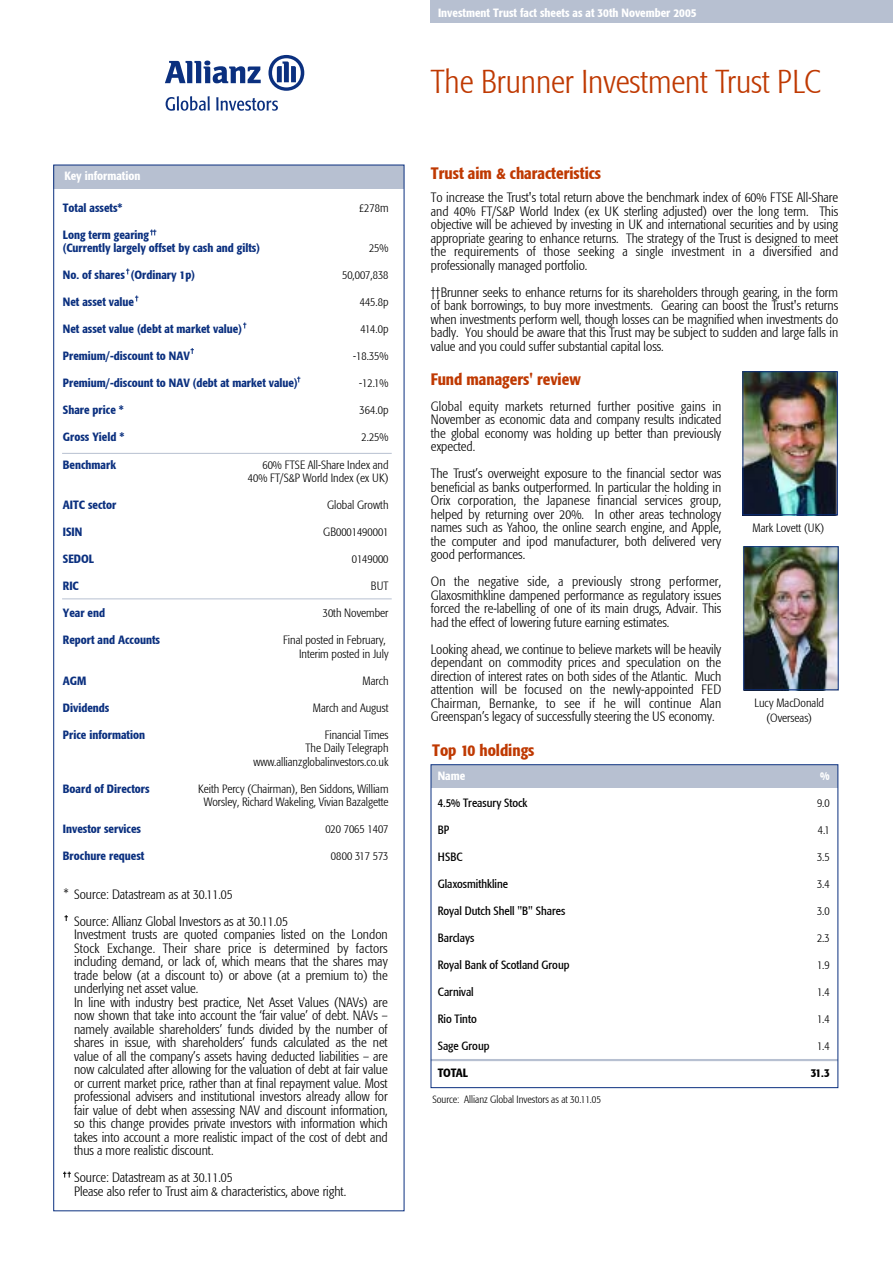
<style>
.page{position:relative;width:893px;height:1263px;background:#fff}
.page>*{position:absolute;margin:0;border:0;box-sizing:border-box;transform-origin:0 0}
.t1{font:300 33px "Formata Condensed";color:#bf3902}
.t2{font:500 16.5px "Formata Condensed";color:#bf3902}
.t3{font:300 13.5px/13.5px "Formata Condensed";color:#000;text-align:justify}
.t4{font:300 12px/13.5px "Formata Condensed";color:#000;text-align:right}
.t5{font:500 12px/13.5px "Formata Condensed";color:#0b307f}
.t6{font:12px "Formata Condensed";color:#000}
.t7{font:500 12px "Formata Condensed";color:#fff}
.t8{font:500 12px "Formata Condensed";letter-spacing:-.02em;color:#000}
.t9{font:300 10.5px "Formata Condensed";color:#000}
</style>
<div class="page">
<img style="left:744px;top:371px;width:95px;height:142px">
<div style="left:54px;top:165px;width:350px;height:24px;background:#b7c0d1"></div>
<div style="left:431px;top:0;width:462px;height:23px;background:#b7c0d1"></div>
<svg style="left:166px;top:96px;width:44px;height:15px"></svg>
<svg style="left:216px;top:97px;width:62px;height:14px"></svg>
<svg style="left:165px;top:61px;width:96px;height:22px"></svg>
<svg style="left:268px;top:55px;width:36px;height:36px"></svg>
<svg style="left:135px;top:295px;width:3px;height:6px"></svg>
<svg style="left:126px;top:268px;width:3px;height:6px"></svg>
<svg style="left:191px;top:348px;width:3px;height:6px"></svg>
<svg style="left:297px;top:376px;width:3px;height:6px"></svg>
<svg style="left:65px;top:915px;width:3px;height:6px"></svg>
<svg style="left:63px;top:1171px;width:8px;height:6px"></svg>
<hr style="left:62px;top:599px;width:330px;height:1px;background:#b7c0d1">
<hr style="left:62px;top:453px;width:330px;height:1px;background:#b7c0d1">
<svg style="left:150px;top:229px;width:6px;height:6px"></svg>
<svg style="left:243px;top:322px;width:3px;height:6px"></svg>
<hr style="left:431px;top:1059px;width:407px;height:2px;background:#b7c0d1">
<div style="left:431px;top:765px;width:407px;height:22px;background:#b7c0d1"></div>
<div style="left:431px;top:764px;width:407px;height:324px;border:1px solid #0b307f"></div>
<div style="left:742px;top:371px;width:96px;height:144px;border:1px solid #0b307f"></div>
<img style="left:743px;top:548px;width:96px;height:143px">
<div style="left:743px;top:546px;width:96px;height:144px;border:1px solid #0b307f"></div>
<p class="t7" style="left:64px;top:169px;width:78px">Key information</p>
<p class="t5" style="left:63px;top:201px;width:61px">Total assets*</p>
<p class="t5" style="left:63px;top:228px;width:198px">Long term gearing<br>(Currently largely offset by cash and gilts)</p>
<p class="t5" style="left:63px;top:268px;width:133px">No. of shares (Ordinary 1p)</p>
<p class="t5" style="left:63px;top:295px;width:73px">Net asset value</p>
<p class="t5" style="left:63px;top:322px;width:180px">Net asset value (debt at market value)</p>
<p class="t5" style="left:63px;top:349px;width:129px">Premium/-discount to NAV</p>
<p class="t5" style="left:63px;top:376px;width:236px">Premium/-discount to NAV (debt at market value)</p>
<p class="t5" style="left:63px;top:403px;width:62px">Share price *</p>
<p class="t5" style="left:63px;top:430px;width:63px">Gross Yield *</p>
<p class="t5" style="left:63px;top:457px;width:55px">Benchmark</p>
<p class="t5" style="left:63px;top:498px;width:55px">AITC sector</p>
<p class="t5" style="left:63px;top:525px;width:21px">ISIN</p>
<p class="t5" style="left:63px;top:552px;width:33px">SEDOL</p>
<p class="t5" style="left:63px;top:579px;width:18px">RIC</p>
<p class="t5" style="left:63px;top:606px;width:44px">Year end</p>
<p class="t5" style="left:63px;top:633px;width:99px">Report and Accounts</p>
<p class="t5" style="left:63px;top:673px;width:25px">AGM</p>
<p class="t5" style="left:63px;top:700px;width:48px">Dividends</p>
<p class="t5" style="left:63px;top:727px;width:84px">Price information</p>
<p class="t4" style="left:359px;top:201px;width:31px">£278m</p>
<p class="t4" style="left:369px;top:242px;width:21px">25%</p>
<p class="t4" style="left:342px;top:269px;width:48px">50,007,838</p>
<p class="t4" style="left:360px;top:296px;width:30px">445.8p</p>
<p class="t4" style="left:361px;top:323px;width:29px">414.0p</p>
<p class="t4" style="left:353px;top:350px;width:37px">-18.35%</p>
<p class="t4" style="left:359px;top:377px;width:31px">-12.1%</p>
<p class="t4" style="left:360px;top:404px;width:30px">364.0p</p>
<p class="t4" style="left:362px;top:431px;width:28px">2.25%</p>
<p class="t4" style="left:248px;top:458px;width:142px">60% FTSE All-Share Index and<br>40% FT/S&amp;P World Index (ex UK)</p>
<p class="t4" style="left:327px;top:498px;width:63px">Global Growth</p>
<p class="t4" style="left:323px;top:525px;width:67px">GB0001490001</p>
<p class="t4" style="left:352px;top:552px;width:38px">0149000</p>
<p class="t4" style="left:371px;top:579px;width:19px">BUT</p>
<p class="t4" style="left:323px;top:606px;width:67px">30th November</p>
<p class="t4" style="left:283px;top:633px;width:107px">Final posted in February,<br>Interim posted in July</p>
<p class="t4" style="left:362px;top:674px;width:28px">March</p>
<p class="t4" style="left:313px;top:701px;width:77px">March and August</p>
<p class="t4" style="left:254px;top:728px;width:136px">Financial Times<br>The Daily Telegraph www.allianzglobalinvestors.co.uk</p>
<p class="t4" style="left:198px;top:782px;width:192px;text-align:center">Keith Percy (Chairman), Ben Siddons, William<br>Worsley, Richard Wakeling, Vivian Bazalgette</p>
<p class="t4" style="left:325px;top:822px;width:65px">020 7065 1407</p>
<p class="t4" style="left:331px;top:849px;width:59px">0800 317 573</p>
<p class="t5" style="left:63px;top:781px;width:88px">Board of Directors</p>
<p class="t5" style="left:63px;top:822px;width:80px">Investor services</p>
<p class="t5" style="left:63px;top:849px;width:83px">Brochure request</p>
<p class="t4" style="left:64px;top:886px;width:6px">*</p>
<p class="t3" style="left:74px;top:880px;width:215px;line-height:27px">Source: Datastream as at 30.11.05<br>Source: Allianz Global Investors as at 30.11.05</p>
<p class="t3" style="left:74px;top:928px;width:315px;text-align:left">Investment trusts are quoted companies listed on the London Stock Exchange. Their share price is determined by factors including demand, or lack of, which means that the shares may trade below (at a discount to) or above (at a premium to) the underlying net asset value.<br>In line with industry best practice, Net Asset Values (NAVs) are now shown that take into account the ‘fair value’ of debt. NAVs – namely available shareholders’ funds divided by the number of shares in issue, with shareholders’ funds calculated as the net value of all the company’s assets having deducted liabilities – are now calculated after allowing for the valuation of debt at fair value or current market price, rather than at final repayment value. Most professional advisers and institutional investors already allow for fair value of debt when assessing NAV and discount information, so this change provides private investors with information which takes into account a more realistic impact of the cost of debt and thus a more realistic discount.</p>
<p class="t3" style="left:74px;top:1171px;width:274px">Source: Datastream as at 30.11.05<br>Please also refer to Trust aim &amp; characteristics, above right.</p>
<p class="t7" style="left:438px;top:5px;width:260px">Investment Trust fact sheets as at 30th November 2005</p>
<p class="t1" style="left:431px;top:62px;width:391px">The Brunner Investment Trust PLC</p>
<p class="t2" style="left:431px;top:163px;width:172px">Trust aim &amp; characteristics</p>
<p class="t3" style="left:431px;top:191px;width:409px">To increase the Trust's total return above the benchmark index of 60% FTSE All-Share and 40% FT/S&amp;P World Index (ex UK sterling adjusted) over the long term. This objective will be achieved by investing in UK and international securities and by using appropriate gearing to enhance returns. The strategy of the Trust is designed to meet the requirements of those seeking a single investment in a diversified and professionally managed portfolio.</p>
<p class="t3" style="left:431px;top:285px;width:409px">††Brunner seeks to enhance returns for its shareholders through gearing, in the form of bank borrowings, to buy more investments. Gearing can boost the Trust's returns when investments perform well, though losses can be magnified when investments do badly. You should be aware that this Trust may be subject to sudden and large falls in value and you could suffer substantial capital loss.</p>
<p class="t2" style="left:431px;top:369px;width:152px">Fund managers' review</p>
<p class="t3" style="left:431px;top:399px;width:292px">Global equity markets returned further positive gains in November as economic data and company results indicated the global economy was holding up better than previously expected.</p>
<p class="t3" style="left:431px;top:467px;width:292px">The Trust’s overweight exposure to the financial sector was beneficial as banks outperformed. In particular the holding in Orix corporation, the Japanese financial services group, helped by returning over 20%. In other areas technology names such as Yahoo, the online search engine, and Apple, the computer and ipod manufacturer, both delivered very good performances.</p>
<p class="t3" style="left:431px;top:575px;width:292px">On the negative side, a previously strong performer, Glaxosmithkline dampened performance as regulatory issues forced the re-labelling of one of its main drugs, Advair. This had the effect of lowering future earning estimates.</p>
<p class="t3" style="left:431px;top:642px;width:292px">Looking ahead, we continue to believe markets will be heavily dependant on commodity prices and speculation on the direction of interest rates on both sides of the Atlantic. Much attention will be focused on the newly-appointed FED Chairman, Bernanke, to see if he will continue Alan Greenspan’s legacy of successfully steering the US economy.</p>
<p class="t2" style="left:432px;top:740px;width:104px">Top 10 holdings</p>
<p class="t7" style="left:438px;top:768px;width:29px">Name</p>
<p class="t6" style="left:438px;top:795px;width:91px">4.5% Treasury Stock</p>
<p class="t6" style="left:438px;top:822px;width:13px">BP</p>
<p class="t6" style="left:438px;top:849px;width:26px">HSBC</p>
<p class="t6" style="left:438px;top:876px;width:72px">Glaxosmithkline</p>
<p class="t6" style="left:438px;top:903px;width:129px">Royal Dutch Shell "B" Shares</p>
<p class="t6" style="left:438px;top:930px;width:38px">Barclays</p>
<p class="t6" style="left:438px;top:957px;width:133px">Royal Bank of Scotland Group</p>
<p class="t6" style="left:438px;top:984px;width:37px">Carnival</p>
<p class="t6" style="left:438px;top:1011px;width:40px">Rio Tinto</p>
<p class="t6" style="left:438px;top:1038px;width:53px">Sage Group</p>
<p class="t8" style="left:438px;top:1065px;width:32px">TOTAL</p>
<p class="t9" style="left:432px;top:1093px;width:170px">Source: Allianz Global Investors as at 30.11.05</p>
<p class="t4" style="left:752px;top:521px;width:73px">Mark Lovett (UK)</p>
<p class="t4" style="left:754px;top:696px;width:71px;line-height:15px;text-align:center">Lucy MacDonald (Overseas)</p>
<p class="t7" style="left:820px;top:768px;width:11px">%</p>
<p class="t4" style="left:817px;top:796px;width:14px">9.0</p>
<p class="t4" style="left:818px;top:823px;width:13px">4.1</p>
<p class="t4" style="left:817px;top:850px;width:14px">3.5</p>
<p class="t4" style="left:817px;top:877px;width:14px">3.4</p>
<p class="t4" style="left:817px;top:904px;width:14px">3.0</p>
<p class="t4" style="left:817px;top:931px;width:14px">2.3</p>
<p class="t4" style="left:817px;top:958px;width:14px">1.9</p>
<p class="t4" style="left:817px;top:985px;width:14px">1.4</p>
<p class="t4" style="left:817px;top:1012px;width:14px">1.4</p>
<p class="t4" style="left:817px;top:1039px;width:14px">1.4</p>
<p class="t8" style="left:811px;top:1065px;width:21px">31.3</p>
</div>
